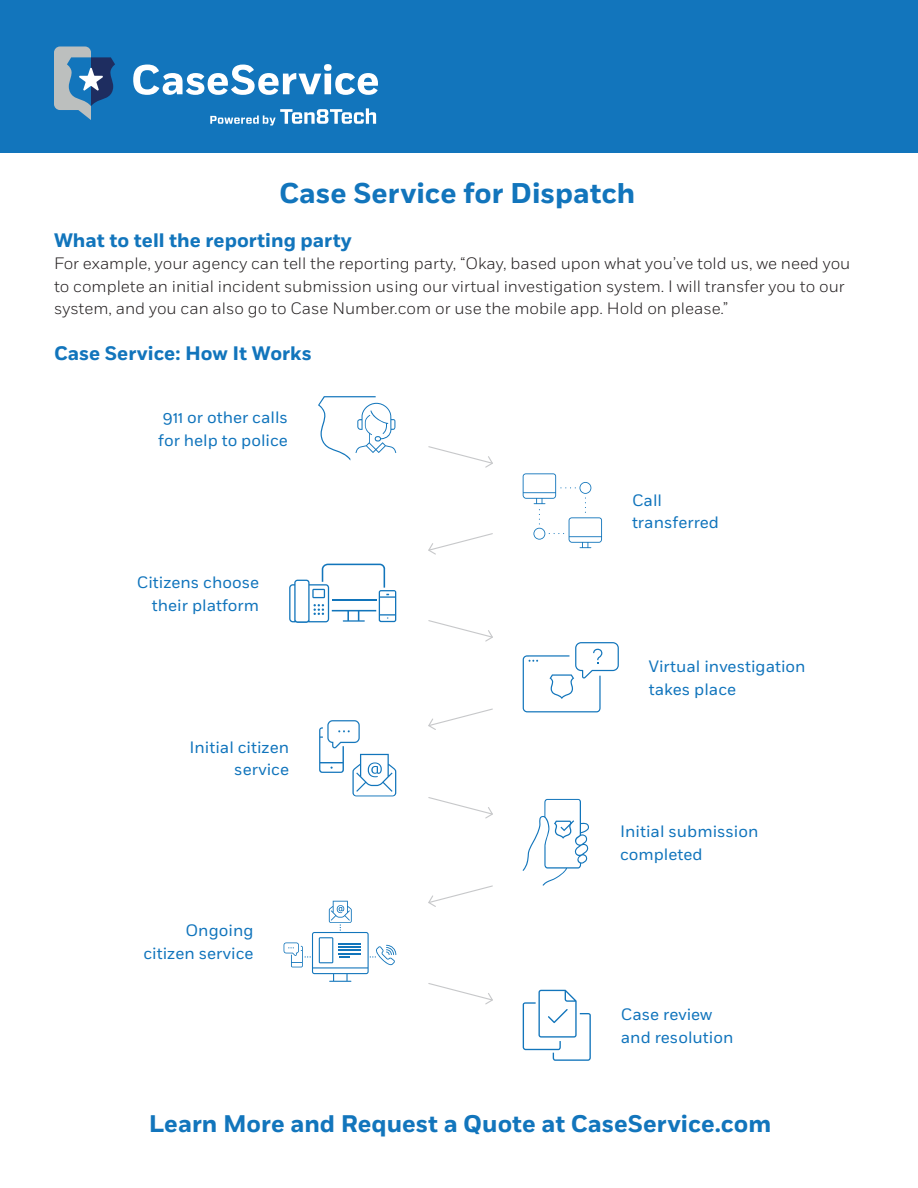
<style>
.page{position:relative;width:918px;height:1188px;background:#fff}
.page>*{position:absolute;margin:0;border:0;box-sizing:border-box;transform-origin:0 0}
.t1{font:700 28.5px "Fort";color:#1275bc}
.t2{font:700 24px "Fort";color:#1275bc}
.t3{font:700 19.5px "Fort";color:#1275bc}
.t4{font:300 16.5px/22.5px "Fort";color:#231f20}
.t5{font:16.5px/22.5px "Fort";color:#1074bc}
</style>
<div class="page">
<div style="left:0;top:0;width:918px;height:152px;background:#1275bc"></div>
<svg style="left:210px;top:108px;width:166px;height:18px"></svg>
<svg style="left:54px;top:47px;width:61px;height:73px"></svg>
<svg style="left:133px;top:64px;width:245px;height:31px"></svg>
<svg style="left:318px;top:396px;width:78px;height:64px"></svg>
<svg style="left:523px;top:473px;width:79px;height:75px"></svg>
<svg style="left:289px;top:564px;width:107px;height:59px"></svg>
<hr style="left:332px;top:600px;width:44px;height:1px;background:#1275bb">
<svg style="left:523px;top:642px;width:96px;height:70px"></svg>
<svg style="left:319px;top:720px;width:77px;height:76px"></svg>
<svg style="left:523px;top:799px;width:66px;height:87px"></svg>
<svg style="left:284px;top:901px;width:112px;height:81px"></svg>
<svg style="left:523px;top:990px;width:68px;height:71px"></svg>
<svg style="left:428px;top:446px;width:65px;height:22px"></svg>
<svg style="left:428px;top:620px;width:65px;height:22px"></svg>
<svg style="left:428px;top:797px;width:65px;height:22px"></svg>
<svg style="left:428px;top:983px;width:65px;height:22px"></svg>
<svg style="left:428px;top:533px;width:65px;height:22px"></svg>
<svg style="left:428px;top:708px;width:65px;height:22px"></svg>
<svg style="left:428px;top:885px;width:65px;height:22px"></svg>
<h1 class="t1" style="left:279px;top:176px;width:358px">Case Service for Dispatch</h1>
<p class="t3" style="left:54px;top:228px;width:299px">What to tell the reporting party</p>
<p class="t4" style="left:54px;top:252px;width:798px">For example, your agency can tell the reporting party, “Okay, based upon what you’ve told us, we need you to complete an initial incident submission using our virtual investigation system. I will transfer you to our system, and you can also go to Case Number.com or use the mobile app. Hold on please.”</p>
<p class="t3" style="left:54px;top:341px;width:259px">Case Service: How It Works</p>
<p class="t5" style="left:158px;top:407px;width:131px">911 or other calls for help to police</p>
<p class="t5" style="left:137px;top:572px;width:124px;text-align:right">Citizens choose their platform</p>
<p class="t5" style="left:189px;top:736px;width:101px;text-align:right">Initial citizen service</p>
<p class="t5" style="left:143px;top:920px;width:112px;text-align:right">Ongoing citizen service</p>
<p class="t5" style="left:632px;top:489px;width:89px">Call transferred</p>
<p class="t5" style="left:649px;top:656px;width:158px">Virtual investigation takes place</p>
<p class="t5" style="left:620px;top:821px;width:140px">Initial submission completed</p>
<p class="t5" style="left:621px;top:1004px;width:114px">Case review and resolution</p>
<h2 class="t2" style="left:149px;top:1109px;width:624px">Learn More and Request a Quote at CaseService.com</h2>
</div>
